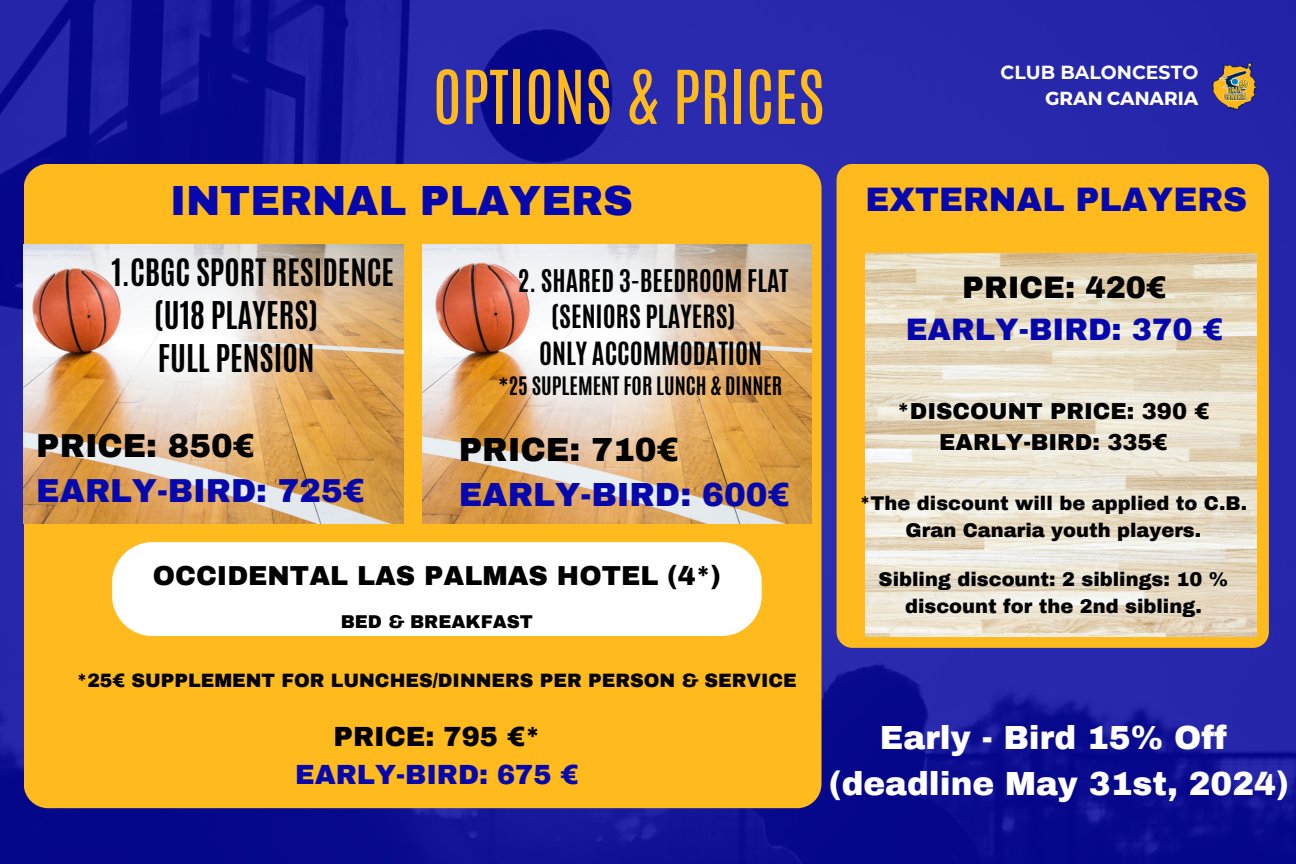
<style>
.page{position:relative;width:1296px;height:864px;background:#fff}
.page>*{position:absolute;margin:0;border:0;box-sizing:border-box;transform-origin:0 0}
.t1{font:63px "Antonio";color:#ffba1d}
.t2{font:900 41.1px "Archivo";color:#0608ad}
.t3{font:700 36.3px/49.5px "Antonio";color:#0608ad;text-align:center}
.t4{font:900 33.3px "Archivo";color:#0608ad}
.t5{font:900 32.7px/45.6px "Archivo";color:#fff;text-align:center}
.t6{font:900 32.7px/45.6px "Archivo";color:#0608ad}
.t7{font:900 32.4px/44.7px "Archivo";color:#0608ad}
.t8{font:700 32.1px "Antonio";color:#000}
.t9{font:700 31.5px "Antonio";color:#000}
.t10{font:900 30.3px/42.3px "Archivo";color:#0608ad;text-align:center}
.t11{font:900 27px "Archivo";color:#000}
.t12{font:900 27px "Archivo";color:#0608ad}
.t13{font:700 26.7px "Antonio";color:#000}
.t14{font:700 26.1px "Antonio";color:#000}
.t15{font:900 22.5px "Archivo";color:#000}
.t16{font:700 21.3px "Antonio";color:#000}
.t17{font:900 19.5px/27px "Archivo";color:#000;text-align:center}
.t18{font:900 18.9px "Archivo";color:#000}
.t19{font:700 18.9px "Montserrat";color:#fff}
.t20{font:900 18px "Archivo";color:#000}
.s1{color:#000}
</style>
<div class="page">
<img style="left:0;top:0;width:1296px;height:864px">
<img style="left:1213px;top:63px;width:44px;height:47px">
<div style="left:24px;top:164px;width:798px;height:644px;background:#ffba1d;border-radius:24px"></div>
<div style="left:112px;top:542px;width:650px;height:94px;background:#fff;border-radius:41px"></div>
<div style="left:837px;top:164px;width:432px;height:484px;background:#ffba1d;border-radius:16px"></div>
<img style="left:24px;top:245px;width:380px;height:279px">
<img style="left:423px;top:245px;width:389px;height:279px">
<img style="left:865px;top:254px;width:392px;height:382px">
<p class="t1" style="left:433px;top:52px;width:393px">OPTIONS &amp; PRICES</p>
<h1 class="t19" style="left:1001px;top:61px;width:199px">CLUB BALONCESTO</h1>
<p class="t19" style="left:1046px;top:86px;width:154px">GRAN CANARIA</p>
<p class="t2" style="left:170px;top:179px;width:464px">INTERNAL PLAYERS</p>
<h4 class="t9" style="left:112px;top:250px;width:284px">1.CBGC SPORT RESIDENCE</h4>
<h4 class="t8" style="left:154px;top:292px;width:166px">(U18 PLAYERS)</h4>
<h6 class="t8" style="left:158px;top:335px;width:158px">FULL PENSION</h6>
<p class="t7" style="left:36px;top:424px;width:330px"><span class="s1">PRICE: 850€<br></span>EARLY-BIRD: 725€</p>
<p class="t14" style="left:517px;top:262px;width:273px">2. SHARED 3-BEEDROOM FLAT</p>
<p class="t13" style="left:551px;top:298px;width:186px">(SENIORS PLAYERS)</p>
<p class="t13" style="left:539px;top:334px;width:224px">ONLY ACCOMMODATION</p>
<p class="t16" style="left:498px;top:371px;width:286px">*25 SUPLEMENT FOR LUNCH &amp; DINNER</p>
<h5 class="t6" style="left:459px;top:427px;width:332px"><span class="s1">PRICE: 710€<br></span>EARLY-BIRD: 600€</h5>
<p class="t11" style="left:153px;top:561px;width:570px">OCCIDENTAL LAS PALMAS HOTEL (4*)</p>
<p class="t20" style="left:341px;top:612px;width:194px">BED &amp; BREAKFAST</p>
<h6 class="t18" style="left:77px;top:670px;width:722px">*25€ SUPPLEMENT FOR LUNCHES/DINNERS PER PERSON &amp; SERVICE</h6>
<p class="t11" style="left:334px;top:723px;width:208px">PRICE: 795 €*</p>
<p class="t12" style="left:295px;top:761px;width:285px">EARLY-BIRD: 675 €</p>
<p class="t4" style="left:865px;top:181px;width:383px">EXTERNAL PLAYERS</p>
<h2 class="t3" style="left:924px;top:260px;width:248px"><span class="s1">PRICE: 420 €*<br></span>EARLY-BIRD: 370 €</h2>
<p class="t10" style="left:906px;top:266px;width:319px"><span class="s1">PRICE: 420€<br></span>EARLY-BIRD: 370 €</p>
<p class="t15" style="left:897px;top:399px;width:314px">*DISCOUNT PRICE: 390 €</p>
<h3 class="t15" style="left:939px;top:431px;width:230px">EARLY-BIRD: 335€</h3>
<p class="t17" style="left:860px;top:490px;width:389px">*The discount will be applied to C.B.<br>Gran Canaria youth players.</p>
<p class="t17" style="left:879px;top:566px;width:351px">Sibling discount: 2 siblings: 10 % discount for the 2nd sibling.</p>
<p class="t5" style="left:829px;top:716px;width:461px">Early - Bird 15% Off (deadline May 31st, 2024)</p>
</div>
